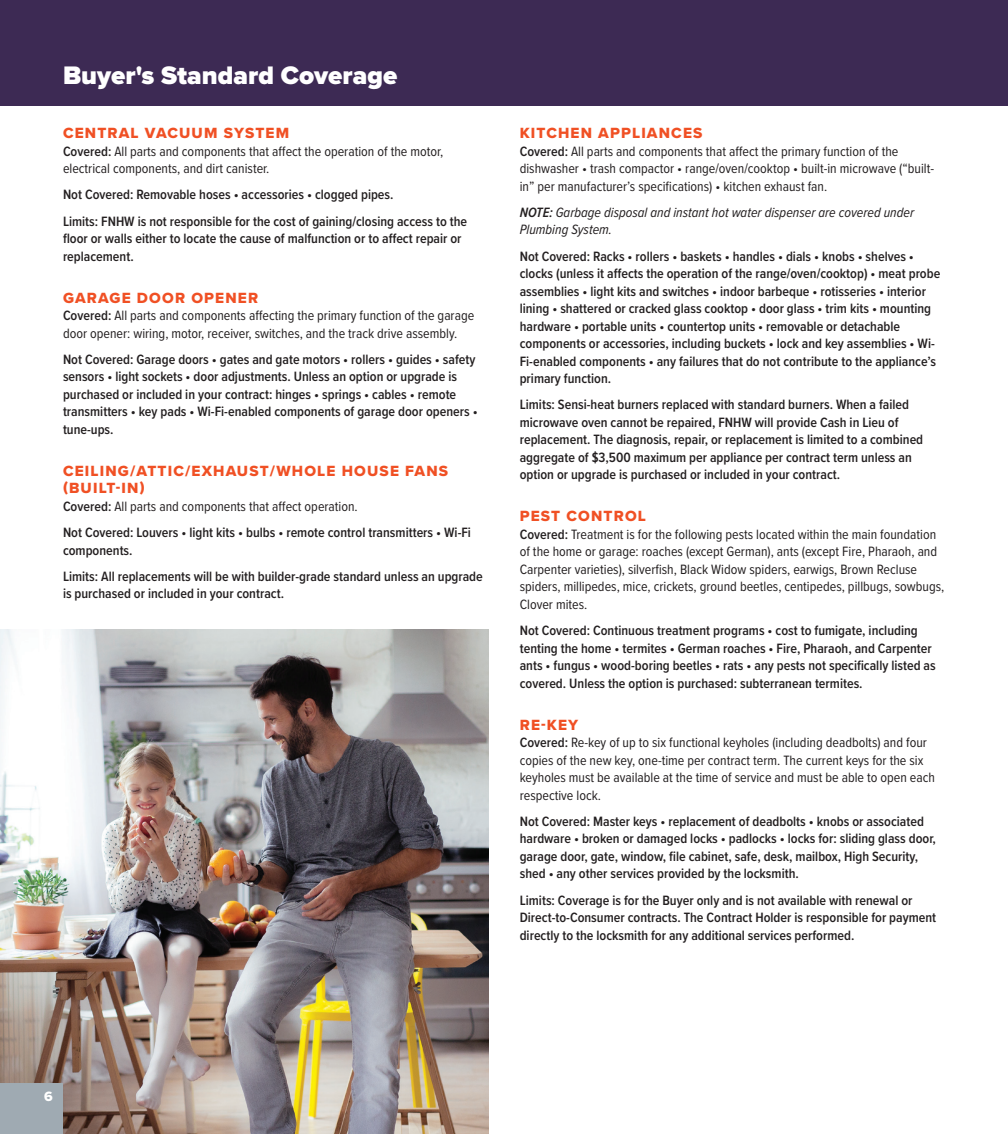
<style>
.page{position:relative;width:1008px;height:1134px;background:#fff}
.page>*{position:absolute;margin:0;border:0;box-sizing:border-box;transform-origin:0 0}
.t1{font:900 26.25px "Proxima Nova";color:#fff}
.t2{font:15.4px/17.5px "Proxima Nova Extrabld";letter-spacing:.075em;color:#f05024}
.t3{font:600 14px/17.5px "Proxima Nova Cond";color:#231f20}
.t4{font:14px/17.5px "Proxima Nova Cond";color:#231f20}
.t5{font:italic 14px/17.5px "Proxima Nova Cond";color:#231f20}
.t6{font:14px "Proxima Nova Extrabld";color:#fff}
.s1{font-weight:600}
.s2{font-weight:400}
</style>
<div class="page">
<img style="left:0;top:630px;width:488px;height:504px">
<div style="left:0;top:0;width:1008px;height:106px;background:#3d2a54"></div>
<div style="left:0;top:1083px;width:63px;height:51px;background:#9faab2"></div>
<h1 class="t1" style="left:63px;top:55px;width:336px">Buyer's Standard Coverage</h1>
<p class="t2" style="left:63px;top:124px;width:228px">CENTRAL VACUUM SYSTEM</p>
<p class="t4" style="left:63px;top:142px;width:382px"><span class="s1">Covered:</span> All parts and components that affect the operation of the motor, electrical components, and dirt canister.</p>
<p class="t3" style="left:63px;top:181px;width:406px;line-height:26.2px">Not Covered: Removable hoses • accessories • clogged pipes.<br>Limits: FNHW is not responsible for the cost of gaining/closing access to the</p>
<p class="t3" style="left:63px;top:229px;width:400px">floor or walls either to locate the cause of malfunction or to affect repair or replacement.</p>
<p class="t2" style="left:63px;top:288px;width:197px">GARAGE DOOR OPENER</p>
<p class="t4" style="left:63px;top:306px;width:413px"><span class="s1">Covered:</span> All parts and components affecting the primary function of the garage door opener: wiring, motor, receiver, switches, and the track drive assembly.</p>
<p class="t3" style="left:63px;top:350px;width:416px">Not Covered: Garage doors • gates and gate motors • rollers • guides • safety sensors • light sockets • door adjustments. Unless an option or upgrade is purchased or included in your contract: hinges • springs • cables • remote transmitters • key pads • Wi-Fi-enabled components of garage door openers • tune-ups.</p>
<p class="t2" style="left:63px;top:462px;width:387px">CEILING/ATTIC/EXHAUST/WHOLE HOUSE FANS (BUILT-IN)</p>
<p class="t3" style="left:63px;top:493px;width:409px;line-height:26.2px">Covered: <span class="s2">All parts and components that affect operation.<br></span>Not Covered: Louvers • light kits • bulbs • remote control transmitters • Wi-Fi</p>
<p class="t3" style="left:63px;top:536px;width:421px;line-height:26.2px">components.<br>Limits: All replacements will be with builder-grade standard unless an upgrade</p>
<p class="t3" style="left:63px;top:585px;width:223px">is purchased or included in your contract.</p>
<p class="t2" style="left:520px;top:124px;width:184px">KITCHEN APPLIANCES</p>
<p class="t4" style="left:520px;top:142px;width:416px"><span class="s1">Covered:</span> All parts and components that affect the primary function of the dishwasher • trash compactor • range/oven/cooktop • built-in microwave (“built&shy;in” per manufacturer’s specifications) • kitchen exhaust fan.</p>
<p class="t5" style="left:520px;top:203px;width:396px"><span class="s1">NOTE:</span> Garbage disposal and instant hot water dispenser are covered under<br>Plumbing System.</p>
<p class="t3" style="left:520px;top:247px;width:422px">Not Covered: Racks • rollers • baskets • handles • dials • knobs • shelves • clocks (unless it affects the operation of the range/oven/cooktop) • meat probe assemblies • light kits and switches • indoor barbeque • rotisseries • interior lining • shattered or cracked glass cooktop • door glass • trim kits • mounting hardware • portable units • countertop units • removable or detachable components or accessories, including buckets • lock and key assemblies • Wi-Fi-enabled components • any failures that do not contribute to the appliance’s primary function.</p>
<p class="t3" style="left:520px;top:396px;width:405px">Limits: Sensi-heat burners replaced with standard burners. When a failed microwave oven cannot be repaired, FNHW will provide Cash in Lieu of replacement. The diagnosis, repair, or replacement is limited to a combined aggregate of $3,500 maximum per appliance per contract term unless an option or upgrade is purchased or included in your contract.</p>
<p class="t2" style="left:520px;top:507px;width:128px">PEST CONTROL</p>
<p class="t4" style="left:520px;top:525px;width:426px"><span class="s1">Covered:</span> Treatment is for the following pests located within the main foundation of the home or garage: roaches (except German), ants (except Fire, Pharaoh, and Carpenter varieties), silverfish, Black Widow spiders, earwigs, Brown Recluse spiders, millipedes, mice, crickets, ground beetles, centipedes, pillbugs, sowbugs, Clover mites.</p>
<p class="t3" style="left:520px;top:621px;width:417px">Not Covered: Continuous treatment programs • cost to fumigate, including tenting the home • termites • German roaches • Fire, Pharaoh, and Carpenter ants • fungus • wood-boring beetles • rats • any pests not specifically listed as covered. Unless the option is purchased: subterranean termites.</p>
<p class="t2" style="left:520px;top:715px;width:60px">RE-KEY</p>
<p class="t4" style="left:520px;top:733px;width:417px"><span class="s1">Covered:</span> Re-key of up to six functional keyholes (including deadbolts) and four copies of the new key, one-time per contract term. The current keys for the six keyholes must be available at the time of service and must be able to open each respective lock.</p>
<p class="t3" style="left:520px;top:812px;width:418px">Not Covered: Master keys • replacement of deadbolts • knobs or associated hardware • broken or damaged locks • padlocks • locks for: sliding glass door, garage door, gate, window, file cabinet, safe, desk, mailbox, High Security, shed • any other services provided by the locksmith.</p>
<p class="t3" style="left:520px;top:891px;width:418px">Limits: Coverage is for the Buyer only and is not available with renewal or<br>Direct-to-Consumer contracts. The Contract Holder is responsible for payment directly to the locksmith for any additional services performed.</p>
<p class="t6" style="left:44px;top:1086px;width:10px">6</p>
</div>
